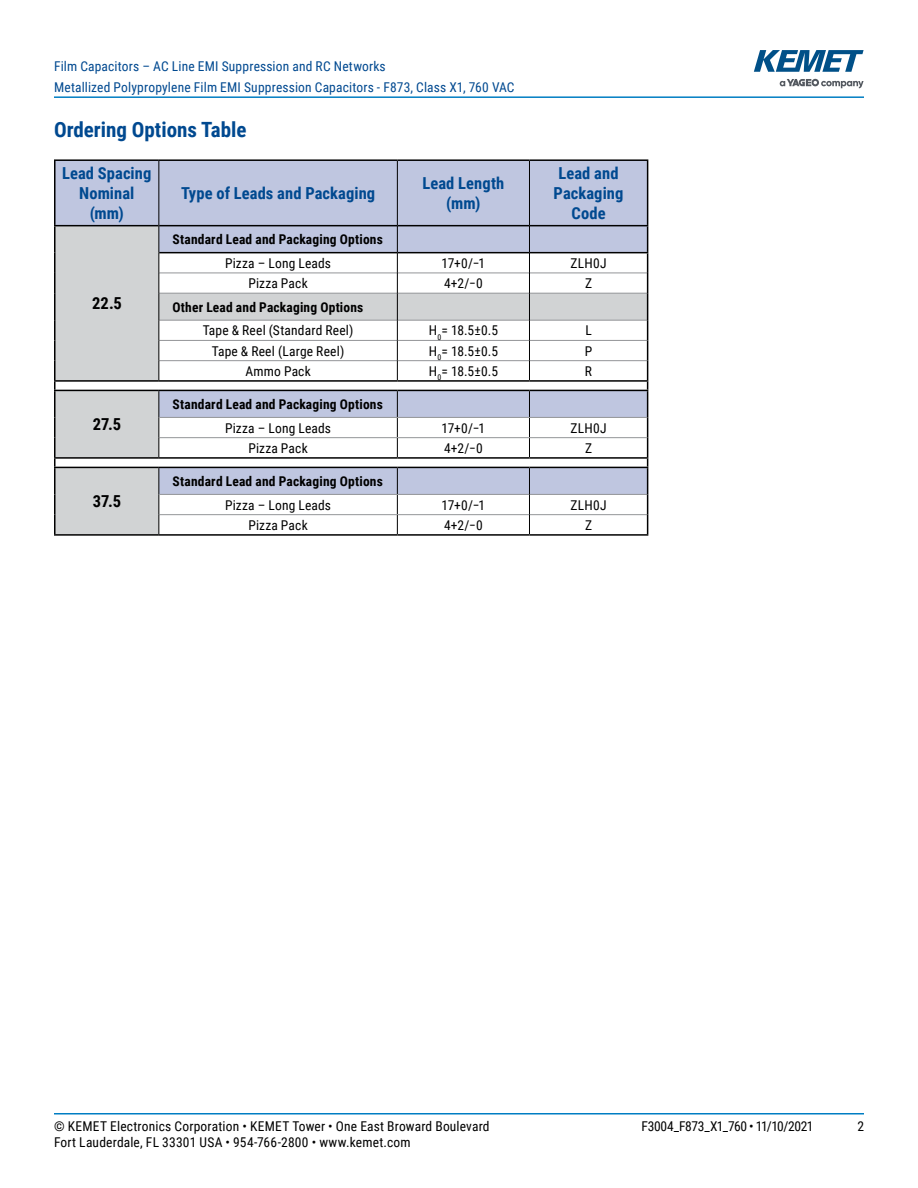
<style>
.page{position:relative;width:918px;height:1188px;background:#fff}
.page>*{position:absolute;margin:0;border:0;box-sizing:border-box;transform-origin:0 0}
.t1{font:700 21px "Roboto Condensed";color:#004990}
.t2{font:700 16.5px/19.8px "Roboto Condensed";letter-spacing:.005em;color:#004990;text-align:center}
.t3{font:700 16.5px "Roboto Condensed";color:#000}
.t4{font:13.5px "Roboto Condensed";letter-spacing:.015em;color:#000}
.t5{font:700 13.5px "Roboto Condensed";letter-spacing:.015em;color:#000}
.t6{font:13.5px/21px "Roboto Condensed";letter-spacing:.01em;color:#004990}
.t7{font:13.5px "Roboto Condensed";letter-spacing:-.025em;color:#000}
</style>
<div class="page">
<hr style="left:54px;top:1113px;width:810px;height:2px;background:#007dc3">
<hr style="left:54px;top:96px;width:810px;height:2px;background:#007dc3">
<svg style="left:780px;top:79px;width:84px;height:9px"></svg>
<svg style="left:754px;top:50px;width:110px;height:22px"></svg>
<hr style="left:54px;top:159px;width:105px;height:2px;background:#000">
<hr style="left:159px;top:159px;width:238px;height:2px;background:#000">
<hr style="left:397px;top:159px;width:132px;height:2px;background:#000">
<hr style="left:529px;top:159px;width:119px;height:2px;background:#000">
<hr style="left:54px;top:534px;width:105px;height:2px;background:#000">
<hr style="left:397px;top:534px;width:132px;height:2px;background:#000">
<hr style="left:529px;top:534px;width:119px;height:2px;background:#000">
<svg style="left:54px;top:160px;width:594px;height:374px"></svg>
<hr style="left:159px;top:457px;width:238px;height:2px;background:#000">
<hr style="left:159px;top:534px;width:238px;height:2px;background:#000">
<p class="t6" style="left:54px;top:55px;width:462px">Film Capacitors – AC Line EMI Suppression and RC Networks<br>Metallized Polypropylene Film EMI Suppression Capacitors - F873, Class X1, 760 VAC</p>
<h1 class="t1" style="left:54px;top:115px;width:194px">Ordering Options Table</h1>
<p class="t2" style="left:62px;top:163px;width:91px">Lead Spacing<br>Nominal (mm)</p>
<p class="t2" style="left:181px;top:183px;width:196px">Type of Leads and Packaging</p>
<p class="t2" style="left:422px;top:173px;width:83px">Lead Length (mm)</p>
<p class="t2" style="left:554px;top:163px;width:71px">Lead and<br>Packaging<br>Code</p>
<p class="t3" style="left:92px;top:292px;width:31px">22.5</p>
<p class="t3" style="left:93px;top:413px;width:30px">27.5</p>
<p class="t3" style="left:93px;top:490px;width:30px">37.5</p>
<p class="t5" style="left:172px;top:230px;width:212px">Standard Lead and Packaging Options</p>
<p class="t4" style="left:225px;top:254px;width:107px">Pizza – Long Leads</p>
<p class="t4" style="left:442px;top:254px;width:45px">17+0/−1</p>
<p class="t4" style="left:570px;top:254px;width:38px">ZLH0J</p>
<p class="t4" style="left:248px;top:274px;width:61px">Pizza Pack</p>
<p class="t4" style="left:444px;top:274px;width:40px">4+2/−0</p>
<p class="t4" style="left:585px;top:274px;width:9px">Z</p>
<p class="t5" style="left:172px;top:297px;width:193px">Other Lead and Packaging Options</p>
<p class="t4" style="left:203px;top:321px;width:152px">Tape &amp; Reel (Standard Reel)</p>
<p class="t4" style="left:429px;top:321px;width:71px">H<sub>0</sub>= 18.5±0.5</p>
<p class="t4" style="left:585px;top:321px;width:8px">L</p>
<p class="t4" style="left:212px;top:341px;width:134px">Tape &amp; Reel (Large Reel)</p>
<p class="t4" style="left:429px;top:341px;width:71px">H<sub>0</sub>= 18.5±0.5</p>
<p class="t4" style="left:585px;top:341px;width:9px">P</p>
<p class="t4" style="left:245px;top:362px;width:67px">Ammo Pack</p>
<p class="t4" style="left:429px;top:362px;width:71px">H<sub>0</sub>= 18.5±0.5</p>
<p class="t4" style="left:585px;top:362px;width:9px">R</p>
<p class="t5" style="left:172px;top:395px;width:212px">Standard Lead and Packaging Options</p>
<p class="t4" style="left:225px;top:418px;width:107px">Pizza – Long Leads</p>
<p class="t4" style="left:442px;top:418px;width:45px">17+0/−1</p>
<p class="t4" style="left:570px;top:418px;width:38px">ZLH0J</p>
<p class="t4" style="left:248px;top:438px;width:61px">Pizza Pack</p>
<p class="t4" style="left:444px;top:439px;width:40px">4+2/−0</p>
<p class="t4" style="left:585px;top:439px;width:9px">Z</p>
<p class="t5" style="left:172px;top:472px;width:212px">Standard Lead and Packaging Options</p>
<p class="t4" style="left:225px;top:495px;width:107px">Pizza – Long Leads</p>
<p class="t4" style="left:442px;top:495px;width:45px">17+0/−1</p>
<p class="t4" style="left:570px;top:495px;width:38px">ZLH0J</p>
<p class="t4" style="left:248px;top:515px;width:61px">Pizza Pack</p>
<p class="t4" style="left:444px;top:516px;width:40px">4+2/−0</p>
<p class="t4" style="left:585px;top:516px;width:9px">Z</p>
<p class="t4" style="left:54px;top:1116px;width:437px">© KEMET Electronics Corporation • KEMET Tower • One East Broward Boulevard</p>
<p class="t7" style="left:641px;top:1116px;width:174px">F3004_F873_X1_760 • 11/10/2021</p>
<p class="t4" style="left:857px;top:1116px;width:8px">2</p>
<p class="t4" style="left:54px;top:1133px;width:358px">Fort Lauderdale, FL 33301 USA • 954-766-2800 • www.kemet.com</p>
</div>
